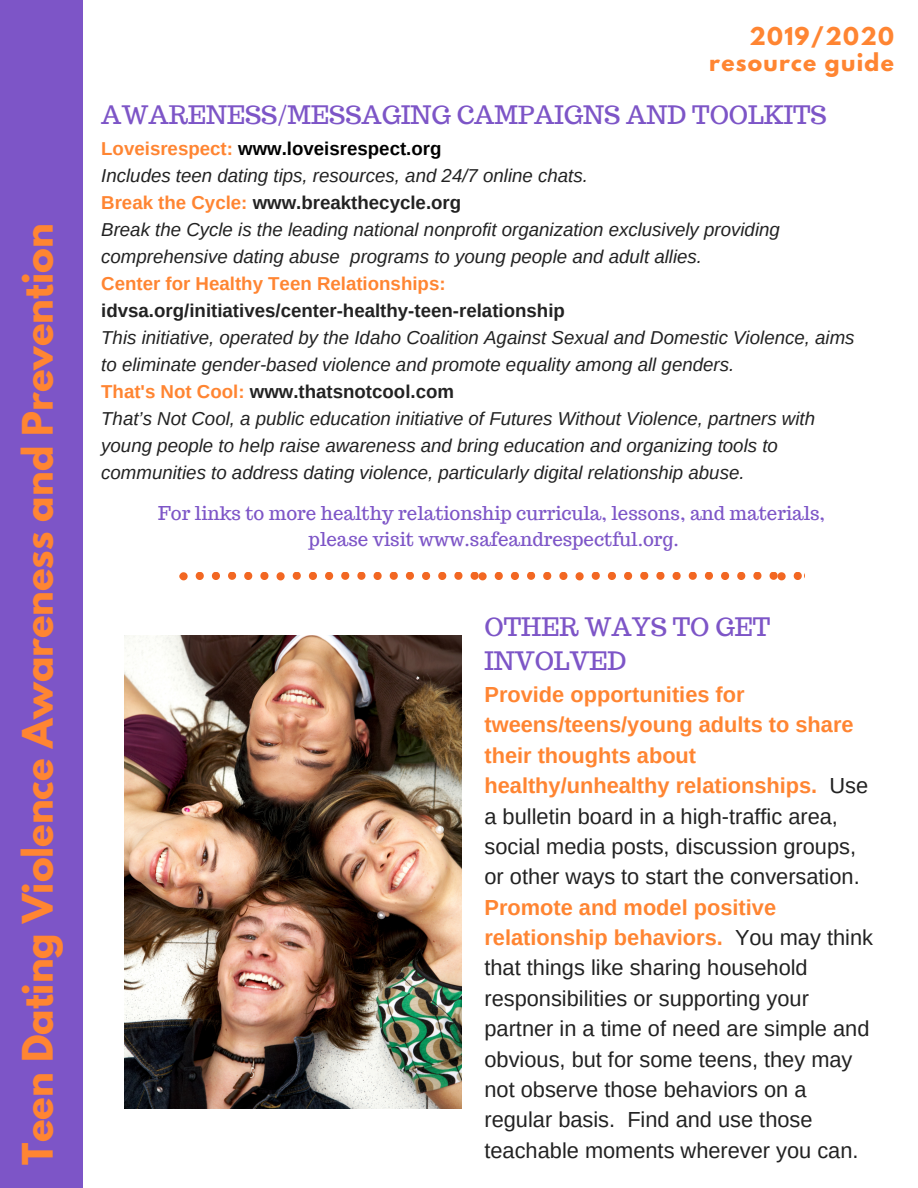
<style>
.page{position:relative;width:918px;height:1188px;background:#fff}
.page>*{position:absolute;margin:0;border:0;box-sizing:border-box;transform-origin:0 0}
.t1{font:700 37.35px "League Spartan";color:#ff8532}
.t2{font:24.9px/33.8px "Trocchi";color:#7d55c7}
.t3{font:21.75px/30.3px "Arimo";color:#222}
.t4{font:700 21.75px/25.8px "League Spartan";letter-spacing:.06em;color:#ff8532;text-align:right}
.t5{font:italic 18.75px/27px "Arimo";color:#222}
.t6{font:18.75px/25.8px "Trocchi";color:#7d55c7;text-align:center}
.t7{font:700 18.75px "Arimo";color:#222}
.t8{font:700 18.75px "Arimo";color:#ff8532}
.s1{font-weight:700;font-style:normal;color:#ff8532}
.s2{font-weight:700;font-style:normal;color:#000}
.s3{font-weight:700;font-style:normal}
.s4{font-weight:700;color:#ff8532}
</style>
<div class="page">
<div style="left:0;top:0;width:82px;height:1188px;background:#7d55c7"></div>
<svg style="left:180px;top:572px;width:625px;height:8px"></svg>
<img style="left:124px;top:636px;width:338px;height:472px">
<h1 class="t1" style="left:19px;top:1165px;width:942px;rotate:-90deg">Teen Dating Violence Awareness and Prevention</h1>
<p class="t4" style="left:709px;top:26px;width:186px">2019/2020 resource guide</p>
<h2 class="t2" style="left:101px;top:98px;width:727px">AWARENESS/MESSAGING CAMPAIGNS AND TOOLKITS</h2>
<p class="t5" style="left:101px;top:135px;width:680px"><span class="s1">Loveisrespect:</span> <span class="s2">www.loveisrespect.org<br></span>Includes teen dating tips, resources, and 24/7 online chats.<br><span class="s1">Break the Cycle:</span> <span class="s3">www.breakthecycle.org<br></span>Break the Cycle is the leading national nonprofit organization exclusively providing comprehensive dating abuse programs to young people and adult allies.</p>
<p class="t8" style="left:101px;top:273px;width:346px">Center for Healthy Teen Relationships:</p>
<p class="t7" style="left:101px;top:300px;width:465px">idvsa.org/initiatives/center-healthy-teen-relationship</p>
<p class="t5" style="left:101px;top:324px;width:755px">This initiative, operated by the Idaho Coalition Against Sexual and Domestic Violence, aims to eliminate gender-based violence and promote equality among all genders.<br><span class="s1">That's Not Cool:</span> <span class="s3">www.thatsnotcool.com<br></span>That’s Not Cool, a public education initiative of Futures Without Violence, partners with young people to help raise awareness and bring education and organizing tools to communities to address dating violence, particularly digital relationship abuse.</p>
<p class="t6" style="left:158px;top:500px;width:669px">For links to more healthy relationship curricula, lessons, and materials, please visit www.safeandrespectful.org.</p>
<h2 class="t2" style="left:484px;top:610px;width:287px">OTHER WAYS TO GET<br>INVOLVED</h2>
<p class="t3" style="left:484px;top:679px;width:385px"><span class="s4">Provide opportunities for tweens/teens/young adults to share their thoughts about healthy/unhealthy relationships.</span> Use a bulletin board in a high-traffic area, social media posts, discussion groups, or other ways to start the conversation.</p>
<p class="t3" style="left:484px;top:892px;width:390px"><span class="s4">Promote and model positive relationship behaviors.</span> You may think that things like sharing household responsibilities or supporting your partner in a time of need are simple and obvious, but for some teens, they may not observe those behaviors on a regular basis. Find and use those teachable moments wherever you can.</p>
</div>
